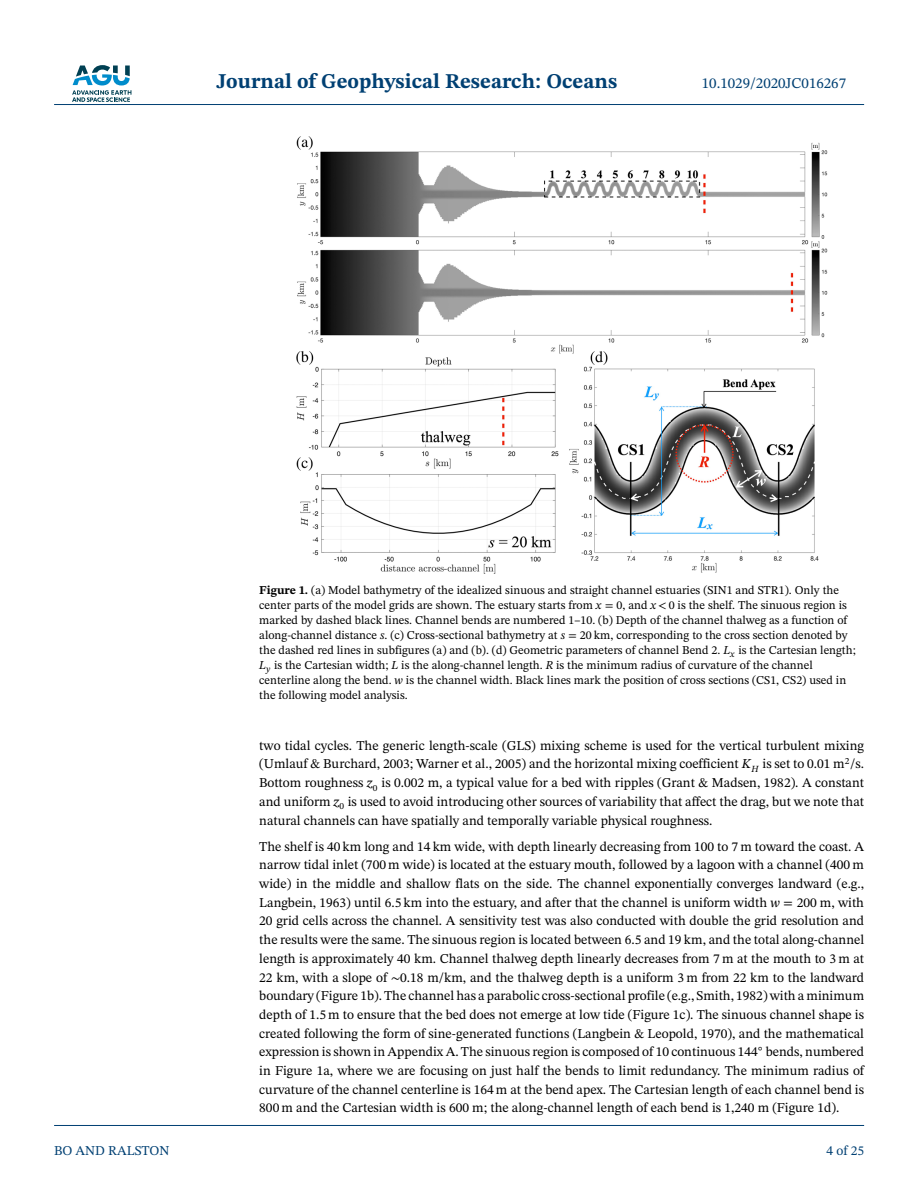
<style>
.page{position:relative;width:918px;height:1188px;background:#fff}
.page>*{position:absolute;margin:0;border:0;box-sizing:border-box;transform-origin:0 0}
.t1{font:700 21px "STIX Two Text";color:#004073}
.t2{font:15px "STIX Two Text";color:#004073}
.t3{font:13.5px/18.8px "STIX Two Text";color:#000;text-align:justify}
.t4{font:13.5px "STIX Two Text";color:#004073}
.t5{font:12px/15px "STIX Two Text";color:#000}
.s1{font-weight:700}
.s2{font-style:italic}
.s3{font-family:"STIX Math"}
</style>
<div class="page">
<svg style="left:72px;top:65px;width:59px;height:37px"></svg>
<hr style="left:54px;top:104px;width:810px;height:1px;background:#004073">
<img style="left:296px;top:136px;width:531px;height:437px">
<hr style="left:54px;top:1125px;width:810px;height:1px;background:#004073">
<h1 class="t1" style="left:217px;top:73px;width:402px">Journal of Geophysical Research: Oceans</h1>
<p class="t2" style="left:702px;top:77px;width:146px">10.1029/2020JC016267</p>
<p class="t5" style="left:259px;top:584px;width:598px"><span class="s1">Figure 1.</span> (a) Model bathymetry of the idealized sinuous and straight channel estuaries (SIN1 and STR1). Only the center parts of the model grids are shown. The estuary starts from <span class="s2">x</span> <span class="s3">=</span> 0, and <span class="s2">x</span> &lt; 0 is the shelf. The sinuous region is marked by dashed black lines. Channel bends are numbered 1–10. (b) Depth of the channel thalweg as a function of along-channel distance <span class="s2">s</span>. (c) Cross-sectional bathymetry at <span class="s2">s</span> <span class="s3">=</span> 20 km, corresponding to the cross section denoted by the dashed red lines in subfigures (a) and (b). (d) Geometric parameters of channel Bend 2. <span class="s2">L</span><sub>x</sub> is the Cartesian length; <span class="s2">L</span><sub>y</sub> is the Cartesian width; <span class="s2">L</span> is the along-channel length. <span class="s2">R</span> is the minimum radius of curvature of the channel centerline along the bend. <span class="s2">w</span> is the channel width. Black lines mark the position of cross sections (CS1, CS2) used in the following model analysis.</p>
<p class="t3" style="left:259px;top:737px;width:606px">two tidal cycles. The generic length-scale (GLS) mixing scheme is used for the vertical turbulent mixing (Umlauf &amp; Burchard, 2003; Warner et al., 2005) and the horizontal mixing coefficient <span class="s2">K</span><sub>H</sub> is set to 0.01 m<sup>2</sup>/s.<br>Bottom roughness <span class="s2">z</span><sub>0</sub> is 0.002 m, a typical value for a bed with ripples (Grant &amp; Madsen, 1982). A constant and uniform <span class="s2">z</span><sub>0</sub> is used to avoid introducing other sources of variability that affect the drag, but we note that natural channels can have spatially and temporally variable physical roughness.</p>
<p class="t3" style="left:259px;top:838px;width:606px">The shelf is 40 km long and 14 km wide, with depth linearly decreasing from 100 to 7 m toward the coast. A narrow tidal inlet (700 m wide) is located at the estuary mouth, followed by a lagoon with a channel (400 m wide) in the middle and shallow flats on the side. The channel exponentially converges landward (e.g., Langbein, 1963) until 6.5 km into the estuary, and after that the channel is uniform width <span class="s2">w</span> <span class="s3">=</span> 200 m, with 20 grid cells across the channel. A sensitivity test was also conducted with double the grid resolution and the results were the same. The sinuous region is located between 6.5 and 19 km, and the total along-channel length is approximately 40 km. Channel thalweg depth linearly decreases from 7 m at the mouth to 3 m at 22 km, with a slope of <span class="s3">∼</span>0.18 m/km, and the thalweg depth is a uniform 3 m from 22 km to the landward boundary (Figure 1b). The channel has a parabolic cross-sectional profile (e.g., Smith, 1982) with a minimum depth of 1.5 m to ensure that the bed does not emerge at low tide (Figure 1c). The sinuous channel shape is created following the form of sine-generated functions (Langbein &amp; Leopold, 1970), and the mathematical expression is shown in Appendix A. The sinuous region is composed of 10 continuous 144<sup>◦</sup> bends, numbered in Figure 1a, where we are focusing on just half the bends to limit redundancy. The minimum radius of curvature of the channel centerline is 164 m at the bend apex. The Cartesian length of each channel bend is 800 m and the Cartesian width is 600 m; the along-channel length of each bend is 1,240 m (Figure 1d).</p>
<p class="t4" style="left:54px;top:1145px;width:117px">BO AND RALSTON</p>
<p class="t4" style="left:827px;top:1145px;width:39px">4 of 25</p>
</div>
